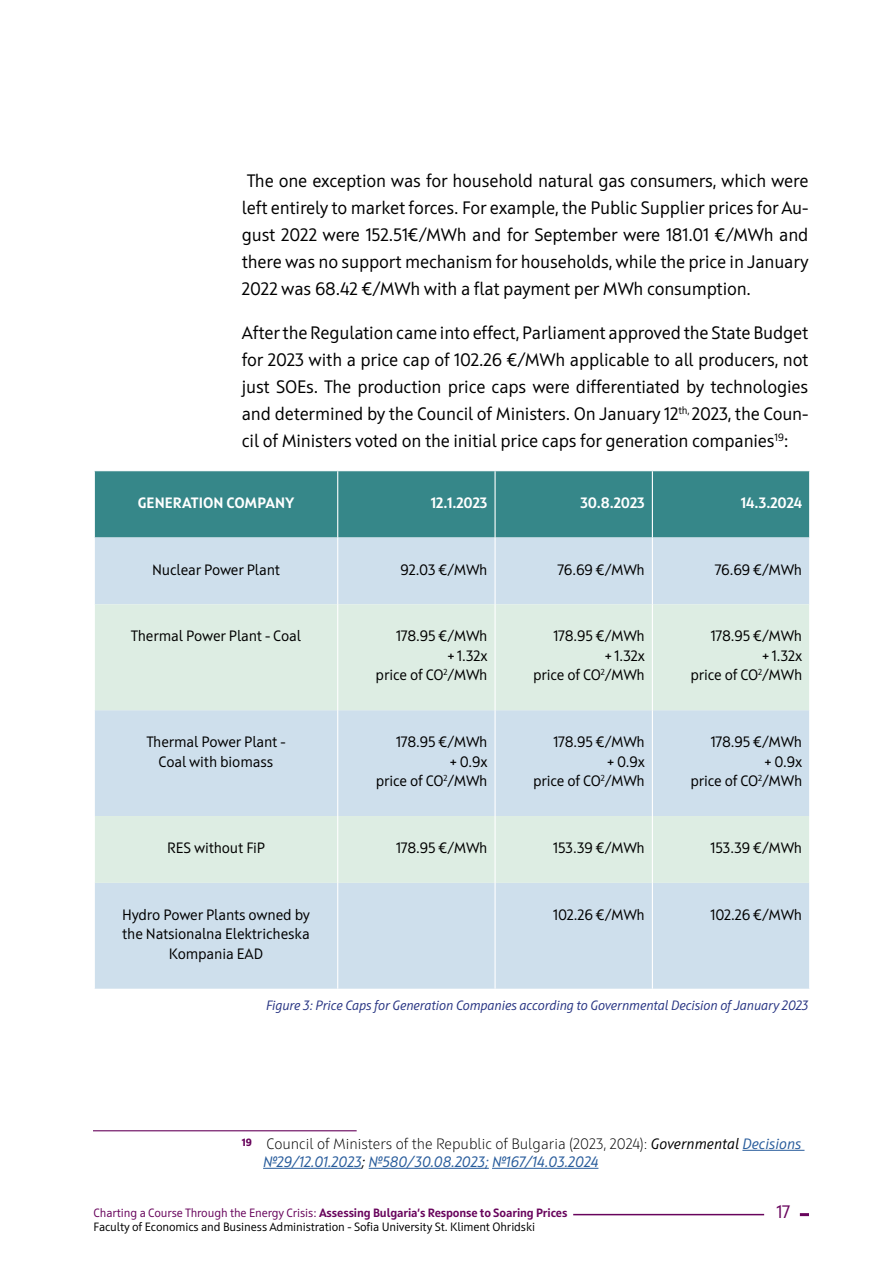
<style>
.page{position:relative;width:893px;height:1263px;background:#fff}
.page>*{position:absolute;margin:0;border:0;box-sizing:border-box;transform-origin:0 0}
.t1{font:18px/27px "Squad";letter-spacing:-.01em;color:#000;text-align:justify}
.t2{font:18px "Squad";color:#68045c}
.t3{font:15px/19.5px "Squad";letter-spacing:-.01em;color:#000;text-align:right}
.t4{font:italic 15px/18px "Squad";color:#275b9b}
.t5{font:700 15px "Squad";letter-spacing:-.005em;color:#fff}
.t6{font:italic 13.5px "Squad";letter-spacing:-.01em;color:#283583}
.t7{font:12px/14.4px "Squad";letter-spacing:-.01em;color:#000}
.s1{font-weight:300;font-style:normal;color:#000}
.s2{color:#000}
.s3{color:#68045c}
.s4{font-weight:700;color:#68045c}
</style>
<div class="page">
<hr style="left:93px;top:1130px;width:264px;height:1px;background:#68045c">
<hr style="left:742px;top:1150px;width:62px;height:1px;background:#275b9b">
<hr style="left:263px;top:1168px;width:99px;height:1px;background:#275b9b">
<hr style="left:369px;top:1168px;width:120px;height:1px;background:#275b9b">
<hr style="left:492px;top:1168px;width:106px;height:1px;background:#275b9b">
<div style="left:95px;top:471px;width:714px;height:66px;background:#368789"></div>
<div style="left:95px;top:537px;width:714px;height:452px;background:#cedfec"></div>
<svg style="left:95px;top:604px;width:714px;height:279px;background:#d7e7e6"></svg>
<hr style="left:337px;top:471px;width:1px;height:66px;background:#fff">
<hr style="left:494px;top:471px;width:2px;height:66px;background:#fff">
<hr style="left:652px;top:471px;width:1px;height:66px;background:#fff">
<hr style="left:337px;top:537px;width:1px;height:67px;background:#fff">
<hr style="left:494px;top:537px;width:2px;height:67px;background:#fff">
<hr style="left:652px;top:537px;width:1px;height:67px;background:#fff">
<hr style="left:337px;top:604px;width:1px;height:106px;background:#fff">
<hr style="left:494px;top:604px;width:2px;height:106px;background:#fff">
<hr style="left:652px;top:604px;width:1px;height:106px;background:#fff">
<hr style="left:337px;top:710px;width:1px;height:106px;background:#fff">
<hr style="left:494px;top:710px;width:2px;height:106px;background:#fff">
<hr style="left:652px;top:710px;width:1px;height:106px;background:#fff">
<hr style="left:337px;top:816px;width:1px;height:67px;background:#fff">
<hr style="left:494px;top:816px;width:2px;height:67px;background:#fff">
<hr style="left:652px;top:816px;width:1px;height:67px;background:#fff">
<hr style="left:337px;top:883px;width:1px;height:106px;background:#fff">
<hr style="left:494px;top:883px;width:2px;height:106px;background:#fff">
<hr style="left:652px;top:883px;width:1px;height:106px;background:#fff">
<hr style="left:573px;top:1214px;width:191px;height:1px;background:#68045c">
<svg style="left:800px;top:1213px;width:9px;height:3px"></svg>
<p class="t1" style="left:242px;top:167px;width:568px">The one exception was for household natural gas consumers, which were left entirely to market forces. For example, the Public Supplier prices for Au&shy;gust 2022 were 152.51€/MWh and for September were 181.01 €/MWh and there was no support mechanism for households, while the price in January 2022 was 68.42 €/MWh with a flat payment per MWh consumption.</p>
<p class="t1" style="left:242px;top:319px;width:568px">After the Regulation came into effect, Parliament approved the State Budget for 2023 with a price cap of 102.26 €/MWh applicable to all producers, not just SOEs. The production price caps were differentiated by technologies and determined by the Council of Ministers. On January 12<sup>th,</sup> 2023, the Coun&shy;cil of Ministers voted on the initial price caps for generation companies<sup>19</sup>:</p>
<p class="t5" style="left:138px;top:493px;width:158px">GENERATION COMPANY</p>
<p class="t5" style="left:431px;top:493px;width:58px">12.1.2023</p>
<p class="t5" style="left:580px;top:493px;width:66px">30.8.2023</p>
<p class="t5" style="left:741px;top:493px;width:63px">14.3.2024</p>
<p class="t3" style="left:152px;top:560px;width:129px">Nuclear Power Plant</p>
<p class="t3" style="left:400px;top:560px;width:89px">92.03 €/MWh</p>
<p class="t3" style="left:558px;top:560px;width:89px">76.69 €/MWh</p>
<p class="t3" style="left:715px;top:560px;width:89px">76.69 €/MWh</p>
<p class="t3" style="left:131px;top:626px;width:172px">Thermal Power Plant - Coal</p>
<p class="t3" style="left:376px;top:626px;width:113px">178.95 €/MWh<br>+ 1.32x<br>price of СО<sup>2</sup>/MWh</p>
<p class="t3" style="left:533px;top:626px;width:113px">178.95 €/MWh<br>+ 1.32x<br>price of СО<sup>2</sup>/MWh</p>
<p class="t3" style="left:690px;top:626px;width:113px">178.95 €/MWh<br>+ 1.32x<br>price of СО<sup>2</sup>/MWh</p>
<p class="t3" style="left:146px;top:732px;width:141px;text-align:center">Thermal Power Plant -<br>Coal with biomass</p>
<p class="t3" style="left:376px;top:732px;width:113px">178.95 €/MWh<br>+ 0.9x<br>price of СО<sup>2</sup>/MWh</p>
<p class="t3" style="left:533px;top:732px;width:113px">178.95 €/MWh<br>+ 0.9x<br>price of СО<sup>2</sup>/MWh</p>
<p class="t3" style="left:690px;top:732px;width:113px">178.95 €/MWh<br>+ 0.9x<br>price of СО<sup>2</sup>/MWh</p>
<p class="t3" style="left:167px;top:838px;width:100px">RES without FiP</p>
<p class="t3" style="left:396px;top:838px;width:93px">178.95 €/MWh</p>
<p class="t3" style="left:553px;top:838px;width:93px">153.39 €/MWh</p>
<p class="t3" style="left:710px;top:838px;width:93px">153.39 €/MWh</p>
<p class="t3" style="left:122px;top:905px;width:190px;text-align:center">Hydro Power Plants owned by the Natsionalna Elektricheska<br>Kompania EAD</p>
<p class="t3" style="left:553px;top:905px;width:93px">102.26 €/MWh</p>
<p class="t3" style="left:710px;top:905px;width:93px">102.26 €/MWh</p>
<p class="t6" style="left:266px;top:997px;width:544px">Figure 3: Price Caps for Generation Companies according to Governmental Decision of January 2023</p>
<p class="t4" style="left:263px;top:1134px;width:540px;text-indent:-21px"><sup>19</sup> <span class="s1">Council of Ministers of the Republic of Bulgaria (2023, 2024):</span> <span class="s2">Governmental</span> Decisions №29/12.01.2023<span class="s2">;</span> №580/30.08.2023; №167/14.03.2024</p>
<p class="t7" style="left:94px;top:1205px;width:475px"><span class="s3">Charting a Course Through the Energy Crisis:</span> <span class="s4">Assessing Bulgaria’s Response to Soaring Prices<br></span>Faculty of Economics and Business Administration - Sofia University St. Kliment Ohridski</p>
<p class="t2" style="left:776px;top:1201px;width:15px">17</p>
</div>
